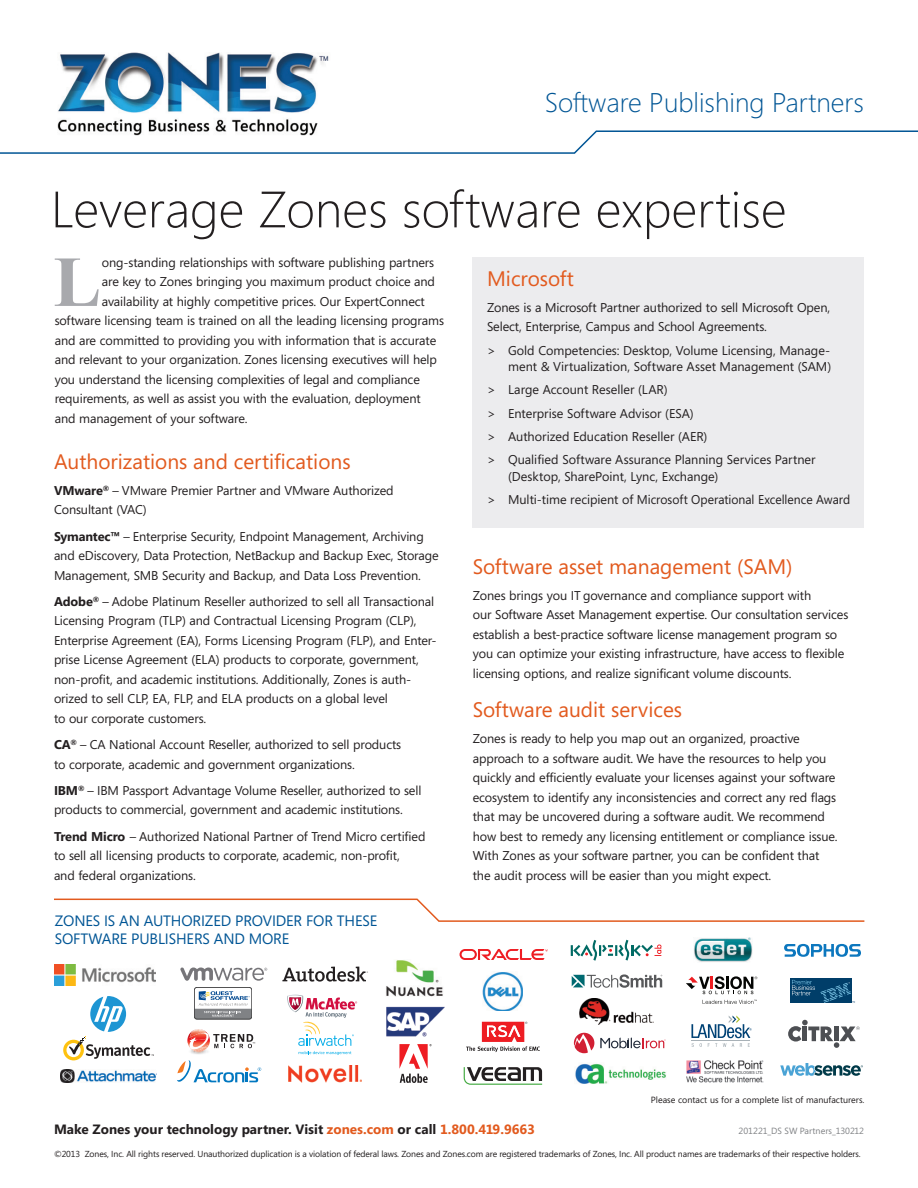
<style>
.page{position:relative;width:918px;height:1188px;background:#fff}
.page>*{position:absolute;margin:0;border:0;box-sizing:border-box;transform-origin:0 0}
.DS13_1st_Paragraph_B{font:700 71.7px "Times New Roman";color:#a8a9ad}
._2012_Title_Body_whi{font:300 51px "Segoe";color:#231f20}
.DS13_Title_Header_Bl{font:300 27px "Segoe";color:#005595}
.DS13_Header_Orange{font:21px "Segoe";color:#e25a1e}
.DS_Advantage_title{font:15px/18px "Segoe";letter-spacing:-.01em;color:#005595}
.DS13_Phone___URL{font:700 13.5px "Segoe";color:#231f20}
.DS13_Body_Copy{font:12.75px/19.5px "Segoe";letter-spacing:-.01em;color:#231f20}
.DS13_1st_Paragraph_B-2{font:12.75px "Segoe";letter-spacing:-.01em;color:#231f20}
.DS13_Bullet{font:12.75px/16.5px "Segoe";color:#231f20;text-align:right}
.DS13_Body_Copy-2{font:9px "Segoe";color:#231f20}
.DS13_Project_Number{font:9px "Segoe";color:#808285}
.DS13_T_C_Disclaimer{font:8.7px "Segoe";letter-spacing:-.01em;color:#231f20}
.s1{font-weight:700}
.s2{color:#e25a1e}
</style>
<div class="page">
<svg style="left:0;top:130px;width:918px;height:24px"></svg>
<img style="left:41px;top:52px;width:296px;height:92px">
<svg style="left:399px;top:1044px;width:33px;height:39px"></svg>
<img style="left:289px;top:1065px;width:73px;height:18px">
<svg style="left:788px;top:1020px;width:72px;height:28px"></svg>
<img style="left:387px;top:1006px;width:58px;height:30px">
<img style="left:579px;top:998px;width:74px;height:27px">
<svg style="left:466px;top:1022px;width:74px;height:30px"></svg>
<svg style="left:780px;top:1063px;width:83px;height:13px"></svg>
<img style="left:694px;top:937px;width:59px;height:25px">
<svg style="left:282px;top:967px;width:86px;height:15px"></svg>
<svg style="left:571px;top:940px;width:90px;height:21px"></svg>
<svg style="left:177px;top:1029px;width:84px;height:53px"></svg>
<svg style="left:180px;top:968px;width:87px;height:13px"></svg>
<img style="left:575px;top:1063px;width:91px;height:21px">
<svg style="left:63px;top:996px;width:91px;height:64px"></svg>
<div style="left:790px;top:978px;width:61px;height:25px;background:#003e69"></div>
<svg style="left:792px;top:980px;width:63px;height:23px"></svg>
<svg style="left:54px;top:898px;width:811px;height:24px"></svg>
<div style="left:473px;top:257px;width:391px;height:271px;background:#ececee"></div>
<div style="left:194px;top:987px;width:58px;height:32px;border:1px solid #3e3e3f;border-radius:3px"></div>
<svg style="left:194px;top:991px;width:58px;height:28px"></svg>
<svg style="left:464px;top:1067px;width:78px;height:18px"></svg>
<img style="left:386px;top:960px;width:57px;height:37px">
<svg style="left:572px;top:974px;width:90px;height:14px"></svg>
<svg style="left:686px;top:976px;width:71px;height:18px"></svg>
<svg style="left:703px;top:1000px;width:54px;height:4px"></svg>
<svg style="left:691px;top:1016px;width:61px;height:31px"></svg>
<img style="left:61px;top:1070px;width:96px;height:13px">
<img style="left:55px;top:964px;width:101px;height:22px">
<svg style="left:287px;top:995px;width:70px;height:60px"></svg>
<svg style="left:574px;top:1033px;width:20px;height:20px"></svg>
<svg style="left:600px;top:1038px;width:66px;height:10px"></svg>
<img style="left:686px;top:1060px;width:77px;height:22px">
<svg style="left:460px;top:949px;width:88px;height:11px"></svg>
<svg style="left:784px;top:944px;width:77px;height:13px"></svg>
<img style="left:483px;top:972px;width:40px;height:39px">
<p class="DS13_Title_Header_Bl" style="left:545px;top:87px;width:321px">Software Publishing Partners</p>
<p class="_2012_Title_Body_whi" style="left:51px;top:180px;width:737px">Leverage Zones software expertise</p>
<p class="DS13_1st_Paragraph_B" style="left:53px;top:232px;width:49px">L</p>
<p class="DS13_1st_Paragraph_B-2" style="left:102px;top:254px;width:334px">ong-standing relationships with software publishing partners</p>
<p class="DS13_Header_Orange" style="left:487px;top:264px;width:88px">Microsoft</p>
<p class="DS13_Body_Copy" style="left:487px;top:297px;width:345px">Zones is a Microsoft Partner authorized to sell Microsoft Open,<br>Select, Enterprise, Campus and School Agreements.</p>
<p class="DS13_Bullet" style="left:487px;top:341px;width:346px">&gt; Gold Competencies: Desktop, Volume Licensing, Manage&shy;ment &amp; Virtualization, Software Asset Management (SAM)</p>
<p class="DS13_Bullet" style="left:487px;top:381px;width:182px">&gt; Large Account Reseller (LAR)</p>
<p class="DS13_Bullet" style="left:487px;top:404px;width:208px">&gt; Enterprise Software Advisor (ESA)</p>
<p class="DS13_Bullet" style="left:487px;top:428px;width:222px">&gt; Authorized Education Reseller (AER)</p>
<p class="DS13_Bullet" style="left:508px;top:451px;width:309px;text-align:left;text-indent:-21px">&gt; Qualified Software Assurance Planning Services Partner (Desktop, SharePoint, Lync, Exchange)</p>
<p class="DS13_Bullet" style="left:487px;top:491px;width:365px">&gt; Multi-time recipient of Microsoft Operational Excellence Award</p>
<p class="DS13_1st_Paragraph_B-2" style="left:102px;top:273px;width:335px">are key to Zones bringing you maximum product choice and</p>
<p class="DS13_1st_Paragraph_B-2" style="left:102px;top:293px;width:324px">availability at highly competitive prices. Our ExpertConnect</p>
<p class="DS13_1st_Paragraph_B-2" style="left:55px;top:312px;width:391px">software licensing team is trained on all the leading licensing programs</p>
<p class="DS13_1st_Paragraph_B-2" style="left:55px;top:332px;width:383px">and are committed to providing you with information that is accurate</p>
<p class="DS13_1st_Paragraph_B-2" style="left:55px;top:351px;width:384px">and relevant to your organization. Zones licensing executives will help</p>
<p class="DS13_1st_Paragraph_B-2" style="left:55px;top:371px;width:367px">you understand the licensing complexities of legal and compliance</p>
<p class="DS13_1st_Paragraph_B-2" style="left:55px;top:390px;width:368px">requirements, as well as assist you with the evaluation, deployment</p>
<p class="DS13_1st_Paragraph_B-2" style="left:55px;top:410px;width:194px">and management of your software.</p>
<p class="DS13_Header_Orange" style="left:54px;top:447px;width:298px">Authorizations and certifications</p>
<p class="DS13_Body_Copy" style="left:54px;top:480px;width:341px"><span class="s1">VMware</span><sup>®</sup> – VMware Premier Partner and VMware Authorized<br>Consultant (VAC)</p>
<p class="DS13_Body_Copy" style="left:54px;top:526px;width:386px"><span class="s1">Symantec™</span> – Enterprise Security, Endpoint Management, Archiving and eDiscovery, Data Protection, NetBackup and Backup Exec, Storage<br>Management, SMB Security and Backup, and Data Loss Prevention.</p>
<p class="DS13_Body_Copy" style="left:54px;top:591px;width:384px"><span class="s1">Adobe</span><sup>®</sup> – Adobe Platinum Reseller authorized to sell all Transactional Licensing Program (TLP) and Contractual Licensing Program (CLP), Enterprise Agreement (EA), Forms Licensing Program (FLP), and Enter&shy;prise License Agreement (ELA) products to corporate, government, non-profit, and academic institutions. Additionally, Zones is auth&shy;orized to sell CLP, EA, FLP, and ELA products on a global level<br>to our corporate customers.</p>
<p class="DS13_Body_Copy" style="left:54px;top:735px;width:349px"><span class="s1">CA</span><sup>®</sup> – CA National Account Reseller, authorized to sell products to corporate, academic and government organizations.</p>
<p class="DS13_Body_Copy" style="left:54px;top:780px;width:369px"><span class="s1">IBM</span><sup>®</sup> – IBM Passport Advantage Volume Reseller, authorized to sell products to commercial, government and academic institutions.</p>
<p class="DS13_Body_Copy" style="left:54px;top:826px;width:373px"><span class="s1">Trend Micro</span> – Authorized National Partner of Trend Micro certified to sell all licensing products to corporate, academic, non-profit,<br>and federal organizations.</p>
<p class="DS13_Header_Orange" style="left:473px;top:552px;width:321px">Software asset management (SAM)</p>
<p class="DS13_Body_Copy" style="left:473px;top:585px;width:377px">Zones brings you IT governance and compliance support with<br>our Software Asset Management expertise. Our consultation services establish a best-practice software license management program so you can optimize your existing infrastructure, have access to flexible licensing options, and realize significant volume discounts.</p>
<p class="DS13_Header_Orange" style="left:473px;top:695px;width:211px">Software audit services</p>
<p class="DS13_Body_Copy" style="left:473px;top:729px;width:366px">Zones is ready to help you map out an organized, proactive approach to a software audit. We have the resources to help you quickly and efficiently evaluate your licenses against your software ecosystem to identify any inconsistencies and correct any red flags that may be uncovered during a software audit. We recommend how best to remedy any licensing entitlement or compliance issue.<br>With Zones as your software partner, you can be confident that the audit process will be easier than you might expect.</p>
<p class="DS_Advantage_title" style="left:55px;top:911px;width:324px">ZONES IS AN AUTHORIZED PROVIDER FOR THESE<br>SOFTWARE PUBLISHERS AND MORE</p>
<p class="DS13_Body_Copy-2" style="left:651px;top:1094px;width:215px">Please contact us for a complete list of manufacturers.</p>
<p class="DS13_Phone___URL" style="left:54px;top:1120px;width:482px">Make Zones your technology partner. Visit <span class="s2">zones.com</span> or call <span class="s2">1.800.419.9663</span></p>
<p class="DS13_T_C_Disclaimer" style="left:54px;top:1148px;width:808px">©2013 Zones, Inc. All rights reserved. Unauthorized duplication is a violation of federal laws. Zones and Zones.com are registered trademarks of Zones, Inc. All product names are trademarks of their respective holders.</p>
<p class="DS13_Project_Number" style="left:739px;top:1125px;width:127px">201221_DS SW Partners_130212</p>
</div>
